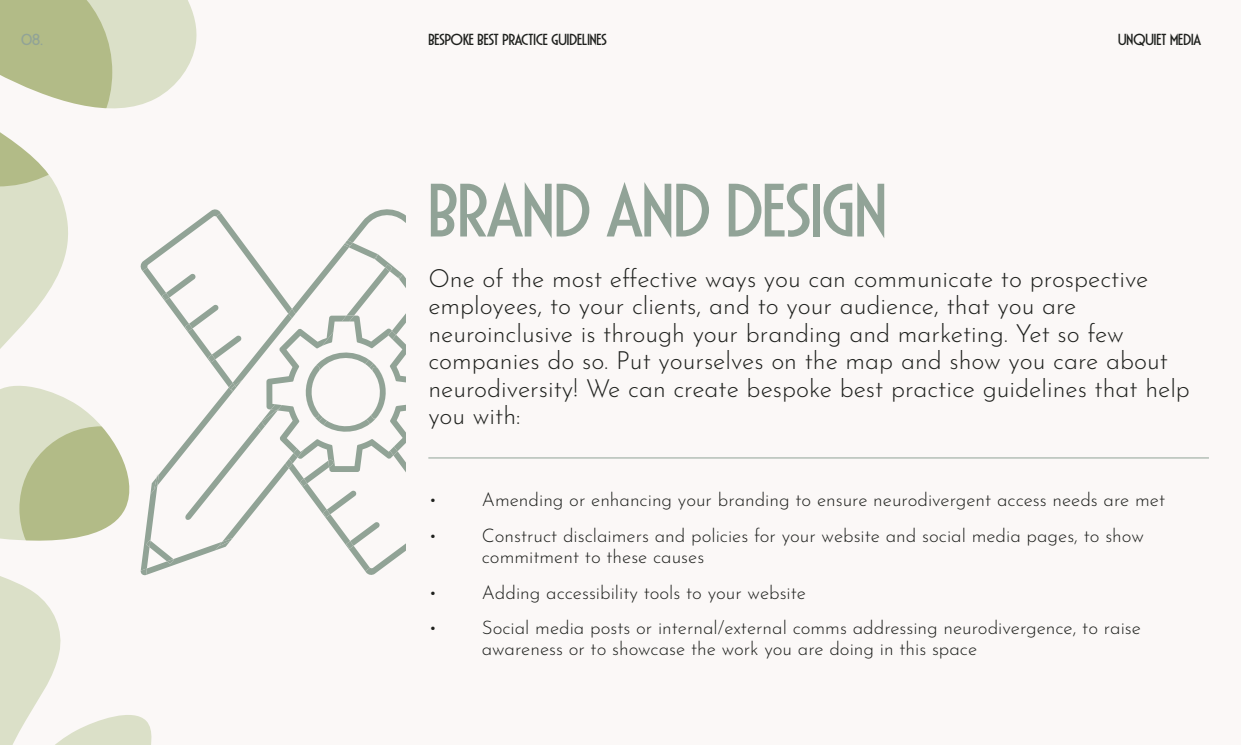
<style>
.page{position:relative;width:1241px;height:745px;background:#fff}
.page>*{position:absolute;margin:0;border:0;box-sizing:border-box;transform-origin:0 0}
.t1{font:100px "LHF Gloria";letter-spacing:-.005em;color:#91a397}
.t2{font:100 25px/27.5px "Josefin Sans";color:#1e201d}
.t3{font:21.25px "LHF Gloria";letter-spacing:-.005em;color:#1e201d}
.t4{font:21.25px "LHF Gloria";color:#91a397}
.t5{font:100 18.75px/21.2px "Josefin Sans";color:#1e201d}
</style>
<div class="page">
<div style="left:224px;top:0;width:193px;height:744px;background:#fbf8f7"></div>
<svg style="left:0;top:0;width:197px;height:744px"></svg>
<svg style="left:140px;top:205px;width:266px;height:370px"></svg>
<div style="left:406px;top:0;width:834px;height:744px;background:#fbf8f7"></div>
<hr style="left:428px;top:457px;width:780px;height:1px;background:#91a397">
<p class="t4" style="left:21px;top:30px;width:23px">08.</p>
<p class="t3" style="left:428px;top:30px;width:180px">Bespoke Best Practice Guidelines</p>
<p class="t3" style="left:1117px;top:30px;width:84px">Unquiet Media</p>
<h1 class="t1" style="left:428px;top:165px;width:460px">Brand and design</h1>
<p class="t2" style="left:428px;top:262px;width:763px">One of the most effective ways you can communicate to prospective employees, to your clients, and to your audience, that you are neuroinclusive is through your branding and marketing. Yet so few companies do so. Put yourselves on the map and show you care about neurodiversity! We can create bespoke best practice guidelines that help you with:</p>
<p class="t5" style="left:428px;top:487px;width:737px">• Amending or enhancing your branding to ensure neurodivergent access needs are met</p>
<p class="t5" style="left:481px;top:522px;width:663px;text-indent:-53px">• Construct disclaimers and policies for your website and social media pages, to show commitment to these causes</p>
<p class="t5" style="left:428px;top:579px;width:379px">• Adding accessibility tools to your website</p>
<p class="t5" style="left:481px;top:615px;width:660px;text-indent:-53px">• Social media posts or internal/external comms addressing neurodivergence, to raise awareness or to showcase the work you are doing in this space</p>
</div>
